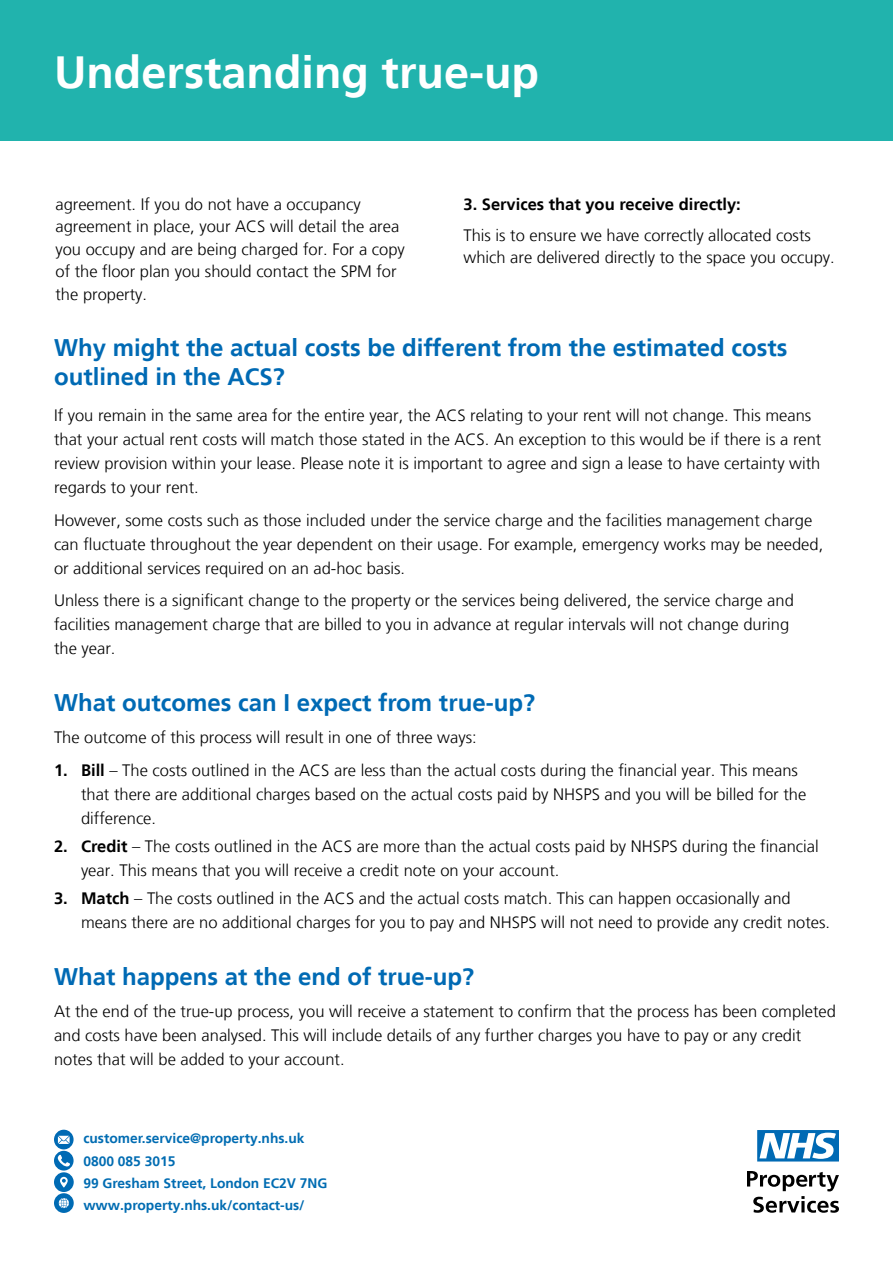
<style>
.page{position:relative;width:893px;height:1263px;background:#fff}
.page>*{position:absolute;margin:0;border:0;box-sizing:border-box;transform-origin:0 0}
.t1{font:700 45px "Frutiger LT";color:#fff}
.t2{font:700 24px/28.5px "Frutiger LT";color:#006ab4}
.t3{font:300 16.5px/24px "Frutiger LT";color:#000}
.t4{font:700 16.5px "Frutiger LT";color:#000}
.t5{font:700 13.8px/22.2px "Frutiger LT";color:#006cb2}
.s1{font-weight:700}
</style>
<div class="page">
<div style="left:0;top:0;width:893px;height:140px;background:#21b3ad"></div>
<svg style="left:757px;top:1130px;width:82px;height:31px"></svg>
<svg style="left:747px;top:1171px;width:92px;height:42px"></svg>
<svg style="left:54px;top:1130px;width:20px;height:19px"></svg>
<svg style="left:58px;top:1136px;width:12px;height:8px"></svg>
<svg style="left:54px;top:1151px;width:20px;height:19px"></svg>
<svg style="left:58px;top:1153px;width:13px;height:15px"></svg>
<div style="left:54px;top:1193px;width:20px;height:20px;background:#006bb4;border-radius:50%"></div>
<svg style="left:59px;top:1198px;width:10px;height:10px"></svg>
<div style="left:54px;top:1172px;width:20px;height:20px;background:#006bb4;border-radius:50%"></div>
<svg style="left:60px;top:1177px;width:8px;height:10px"></svg>
<h1 class="t1" style="left:54px;top:46px;width:487px">Understanding true-up</h1>
<p class="t3" style="left:55px;top:193px;width:351px;line-height:22.5px">agreement. If you do not have a occupancy agreement in place, your ACS will detail the area you occupy and are being charged for. For a copy of the floor plan you should contact the SPM for the property.</p>
<p class="t4" style="left:463px;top:194px;width:279px">3. Services that you receive directly:</p>
<p class="t3" style="left:463px;top:224px;width:373px;line-height:22.5px">This is to ensure we have correctly allocated costs which are delivered directly to the space you occupy.</p>
<h2 class="t2" style="left:54px;top:334px;width:735px">Why might the actual costs be different from the estimated costs outlined in the ACS?</h2>
<p class="t3" style="left:54px;top:404px;width:769px">If you remain in the same area for the entire year, the ACS relating to your rent will not change. This means that your actual rent costs will match those stated in the ACS. An exception to this would be if there is a rent review provision within your lease. Please note it is important to agree and sign a lease to have certainty with regards to your rent.</p>
<p class="t3" style="left:54px;top:508px;width:771px">However, some costs such as those included under the service charge and the facilities management charge can fluctuate throughout the year dependent on their usage. For example, emergency works may be needed, or additional services required on an ad-hoc basis.</p>
<p class="t3" style="left:54px;top:589px;width:741px">Unless there is a significant change to the property or the services being delivered, the service charge and facilities management charge that are billed to you in advance at regular intervals will not change during the year.</p>
<h2 class="t2" style="left:54px;top:688px;width:482px">What outcomes can I expect from true-up?</h2>
<p class="t3" style="left:54px;top:726px;width:424px">The outcome of this process will result in one of three ways:</p>
<p class="t3" style="left:81px;top:758px;width:727px;text-indent:-27px"><span class="s1">1. Bill</span> – The costs outlined in the ACS are less than the actual costs during the financial year. This means that there are additional charges based on the actual costs paid by NHSPS and you will be billed for the difference.</p>
<p class="t3" style="left:81px;top:835px;width:739px;text-indent:-27px"><span class="s1">2. Credit</span> – The costs outlined in the ACS are more than the actual costs paid by NHSPS during the financial year. This means that you will receive a credit note on your account.</p>
<p class="t3" style="left:81px;top:887px;width:751px;text-indent:-27px"><span class="s1">3. Match</span> – The costs outlined in the ACS and the actual costs match. This can happen occasionally and means there are no additional charges for you to pay and NHSPS will not need to provide any credit notes.</p>
<h2 class="t2" style="left:54px;top:962px;width:422px">What happens at the end of true-up?</h2>
<p class="t3" style="left:54px;top:1000px;width:784px">At the end of the true-up process, you will receive a statement to confirm that the process has been completed and costs have been analysed. This will include details of any further charges you have to pay or any credit notes that will be added to your account.</p>
<p class="t5" style="left:83px;top:1127px;width:246px">customer.service@property.nhs.uk<br>0800 085 3015<br>99 Gresham Street, London EC2V 7NG www.property.nhs.uk/contact-us/</p>
</div>
